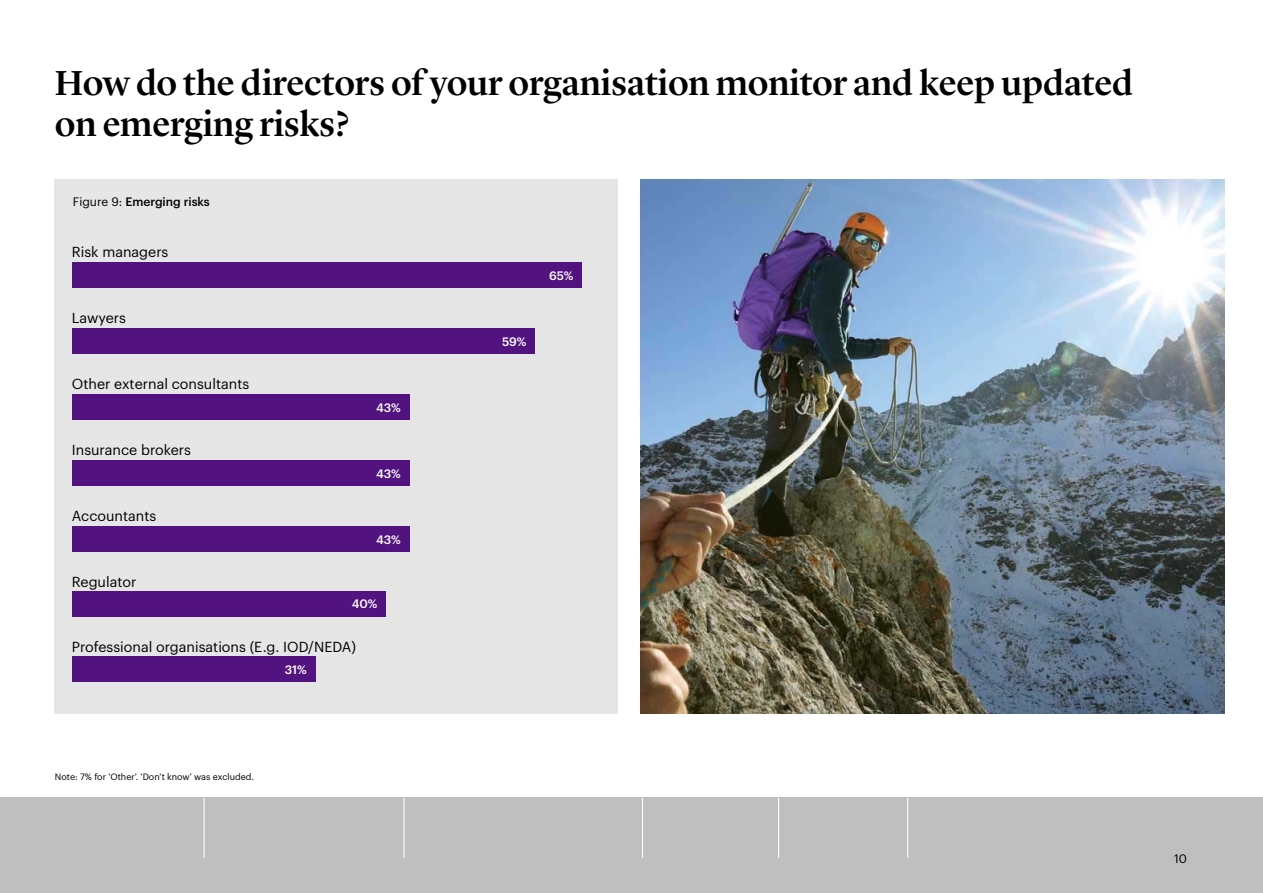
<style>
.page{position:relative;width:1263px;height:893px;background:#fff}
.page>*{position:absolute;margin:0;border:0;box-sizing:border-box;transform-origin:0 0}
.t1{font:500 36px/40.5px "Lyon Display";letter-spacing:-.005em;color:#000}
.t2{font:14.25px "Graphik";color:#000}
.t3{font:500 12px "Graphik";color:#000}
.t4{font:500 12px "Graphik";color:#fff}
.t5{font:12px "Graphik";color:#000}
.t6{font:9px "Graphik";color:#000}
.s1{font-weight:400}
</style>
<div class="page">
<div style="left:0;top:797px;width:1263px;height:96px;background:#bfbfbf"></div>
<hr style="left:204px;top:797px;width:1px;height:61px;background:#fff">
<hr style="left:403px;top:797px;width:1px;height:61px;background:#fff">
<hr style="left:642px;top:797px;width:1px;height:61px;background:#fff">
<hr style="left:778px;top:797px;width:1px;height:61px;background:#fff">
<hr style="left:907px;top:797px;width:1px;height:61px;background:#fff">
<div style="left:55px;top:224px;width:563px;height:490px;background:#e6e6e6"></div>
<div style="left:55px;top:179px;width:563px;height:45px;background:#e6e6e6"></div>
<div style="left:72px;top:657px;width:243px;height:25px;background:#521380"></div>
<div style="left:72px;top:591px;width:314px;height:25px;background:#521380"></div>
<div style="left:72px;top:526px;width:337px;height:26px;background:#521380"></div>
<div style="left:72px;top:460px;width:337px;height:26px;background:#521380"></div>
<div style="left:72px;top:394px;width:337px;height:26px;background:#521380"></div>
<div style="left:72px;top:329px;width:463px;height:25px;background:#521380"></div>
<div style="left:72px;top:263px;width:510px;height:25px;background:#521380"></div>
<img style="left:640px;top:179px;width:585px;height:535px">
<h1 class="t1" style="left:55px;top:60px;width:1080px">How do the directors of your organisation monitor and keep updated on emerging risks?</h1>
<p class="t3" style="left:73px;top:193px;width:138px"><span class="s1">Figure 9:</span> Emerging risks</p>
<p class="t2" style="left:72px;top:241px;width:98px">Risk managers</p>
<p class="t2" style="left:72px;top:307px;width:56px">Lawyers</p>
<p class="t2" style="left:72px;top:373px;width:179px">Other external consultants</p>
<p class="t2" style="left:72px;top:439px;width:121px">Insurance brokers</p>
<p class="t2" style="left:72px;top:505px;width:86px">Accountants</p>
<p class="t2" style="left:72px;top:571px;width:66px">Regulator</p>
<p class="t4" style="left:376px;top:399px;width:26px">43%</p>
<p class="t4" style="left:376px;top:465px;width:26px">43%</p>
<p class="t4" style="left:376px;top:530px;width:26px">43%</p>
<p class="t4" style="left:352px;top:595px;width:27px">40%</p>
<p class="t2" style="left:72px;top:636px;width:286px">Professional organisations (E.g. IOD/NEDA)</p>
<p class="t4" style="left:285px;top:661px;width:24px">31%</p>
<p class="t6" style="left:55px;top:770px;width:201px">Note: 7% for ‘Other’. ‘Don’t know’ was excluded.</p>
<p class="t4" style="left:502px;top:333px;width:26px">59%</p>
<p class="t4" style="left:549px;top:267px;width:26px">65%</p>
<p class="t5" style="left:1174px;top:849px;width:14px">10</p>
</div>
